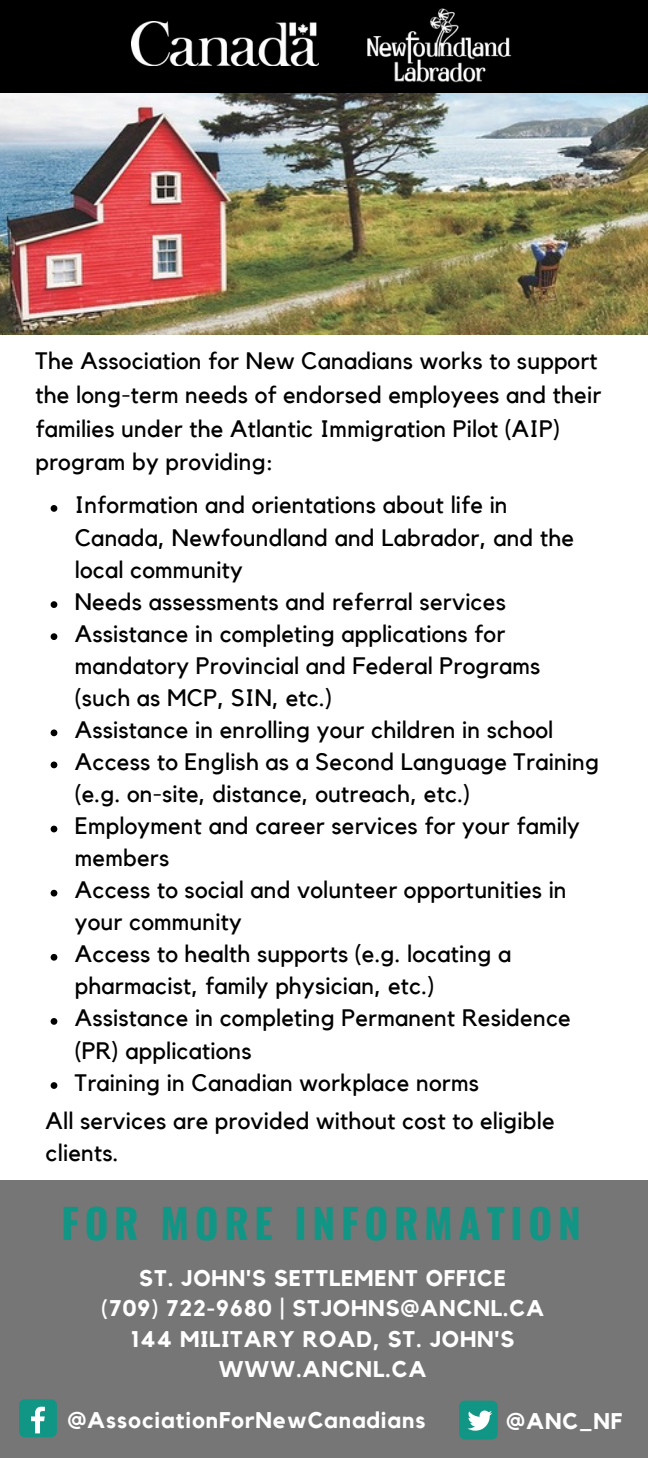
<style>
.page{position:relative;width:648px;height:1458px;background:#fff}
.page>*{position:absolute;margin:0;border:0;box-sizing:border-box;transform-origin:0 0}
.t1{font:700 40.73px "Oswald";letter-spacing:.14em;color:#119685}
.t2{font:23.85px/31.9px "Kollektif";letter-spacing:.01em;color:#000}
.t3{font:700 22.72px/30.4px "Kollektif";letter-spacing:.04em;color:#fff;text-align:center}
</style>
<div class="page">
<div style="left:0;top:1180px;width:648px;height:278px;background:#767676"></div>
<svg style="left:51px;top:505px;width:6px;height:7px"></svg>
<svg style="left:51px;top:601px;width:6px;height:7px"></svg>
<svg style="left:51px;top:633px;width:6px;height:7px"></svg>
<svg style="left:51px;top:729px;width:6px;height:7px"></svg>
<svg style="left:51px;top:762px;width:6px;height:6px"></svg>
<svg style="left:51px;top:826px;width:6px;height:6px"></svg>
<svg style="left:51px;top:890px;width:6px;height:7px"></svg>
<svg style="left:51px;top:954px;width:6px;height:7px"></svg>
<svg style="left:51px;top:1018px;width:6px;height:7px"></svg>
<svg style="left:51px;top:1082px;width:6px;height:7px"></svg>
<img style="left:0;top:93px;width:648px;height:241px">
<div style="left:0;top:0;width:648px;height:93px;background:#000"></div>
<img style="left:132px;top:22px;width:187px;height:44px">
<img style="left:367px;top:8px;width:145px;height:75px">
<div style="left:459px;top:1401px;width:39px;height:38px;background:#119685;border-radius:6px"></div>
<svg style="left:467px;top:1411px;width:25px;height:20px"></svg>
<div style="left:19px;top:1399px;width:38px;height:38px;background:#119685;border-radius:6px"></div>
<svg style="left:31px;top:1407px;width:14px;height:26px"></svg>
<p class="t2" style="left:35px;top:345px;width:567px;line-height:33.8px">The Association for New Canadians works to support the long-term needs of endorsed employees and their families under the Atlantic Immigration Pilot (AIP) program by providing:</p>
<p class="t2" style="left:75px;top:490px;width:526px">Information and orientations about life in Canada, Newfoundland and Labrador, and the local community<br>Needs assessments and referral services Assistance in completing applications for mandatory Provincial and Federal Programs (such as MCP, SIN, etc.)<br>Assistance in enrolling your children in school Access to English as a Second Language Training (e.g. on-site, distance, outreach, etc.)<br>Employment and career services for your family members<br>Access to social and volunteer opportunities in your community<br>Access to health supports (e.g. locating a pharmacist, family physician, etc.)<br>Assistance in completing Permanent Residence (PR) applications<br>Training in Canadian workplace norms</p>
<p class="t2" style="left:46px;top:1106px;width:511px">All services are provided without cost to eligible clients.</p>
<h1 class="t1" style="left:61px;top:1191px;width:521px">FOR MORE INFORMATION</h1>
<p class="t3" style="left:101px;top:1264px;width:445px">ST. JOHN'S SETTLEMENT OFFICE<br>(709) 722-9680 | STJOHNS@ANCNL.CA<br>144 MILITARY ROAD, ST. JOHN'S<br>WWW.ANCNL.CA</p>
<p class="t3" style="left:68px;top:1405px;width:359px">@AssociationForNewCanadians</p>
<p class="t3" style="left:506px;top:1407px;width:118px">@ANC_NF</p>
</div>
